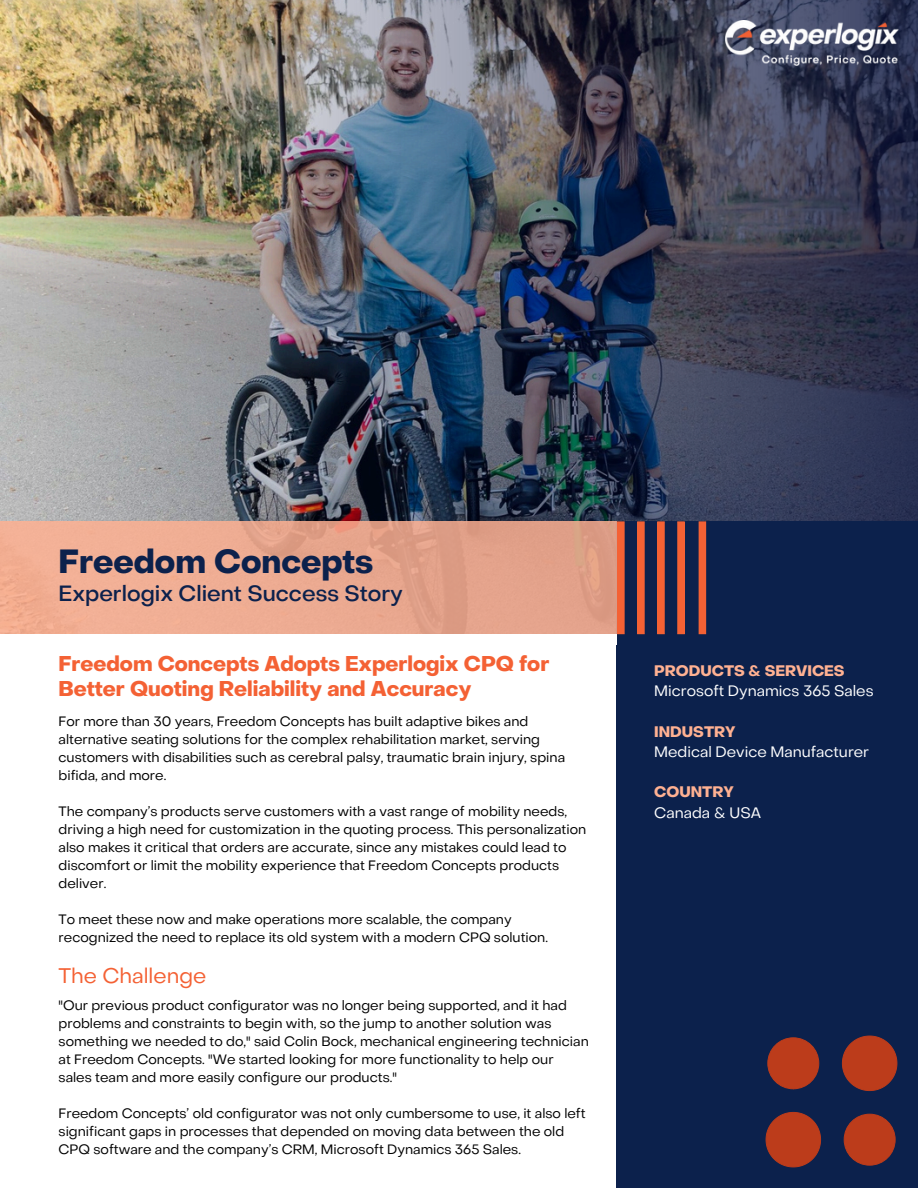
<style>
.page{position:relative;width:918px;height:1188px;background:#fff}
.page>*{position:absolute;margin:0;border:0;box-sizing:border-box;transform-origin:0 0}
.t1{font:700 33px "Object Sans";color:#0c214c}
.t2{font:500 21.75px "Object Sans";color:#0c214c}
.t3{font:700 21px/24.8px "Object Sans";color:#f46134}
.t4{font:21px "Object Sans";color:#f46134}
.t5{font:15px "Object Sans";color:#fff}
.t6{font:700 15px "Object Sans";color:#ffb192}
.t7{font:13.5px/18px "Object Sans";color:#000}
</style>
<div class="page">
<img style="left:0;top:0;width:918px;height:522px">
<img style="left:726px;top:20px;width:172px;height:45px">
<div style="left:617px;top:522px;width:301px;height:666px;background:#0c214c"></div>
<div style="left:0;top:522px;width:617px;height:112px;background:linear-gradient(to right,#f6b297,#dd9d86)"></div>
<div style="left:618px;top:522px;width:6px;height:112px;background:#f46134"></div>
<div style="left:617px;top:522px;width:7px;height:112px;border:1px solid #f46134"></div>
<div style="left:638px;top:522px;width:6px;height:112px;background:#f46134"></div>
<div style="left:637px;top:522px;width:8px;height:112px;border:1px solid #f46134"></div>
<div style="left:658px;top:522px;width:6px;height:112px;background:#f46134"></div>
<div style="left:657px;top:522px;width:8px;height:112px;border:1px solid #f46134"></div>
<div style="left:678px;top:522px;width:6px;height:112px;background:#f46134"></div>
<div style="left:677px;top:522px;width:8px;height:112px;border:1px solid #f46134"></div>
<div style="left:699px;top:522px;width:7px;height:112px;background:#f46134"></div>
<svg style="left:842px;top:1036px;width:55px;height:55px"></svg>
<div style="left:844px;top:1114px;width:51px;height:51px;background:#bc3c1b;border-radius:50%"></div>
<div style="left:844px;top:1114px;width:52px;height:52px;border:1px solid #bc3c1b;border-radius:50%"></div>
<div style="left:768px;top:1038px;width:51px;height:51px;background:#bc3c1b;border-radius:50%"></div>
<div style="left:767px;top:1037px;width:52px;height:52px;border:1px solid #bc3c1b;border-radius:50%"></div>
<svg style="left:766px;top:1112px;width:55px;height:55px"></svg>
<p class="t1" style="left:59px;top:548px;width:316px">Freedom Concepts</p>
<p class="t2" style="left:59px;top:585px;width:346px">Experlogix Client Success Story</p>
<h3 class="t3" style="left:59px;top:654px;width:492px">Freedom Concepts Adopts Experlogix CPQ for<br>Better Quoting Reliability and Accuracy</h3>
<h3 class="t7" style="left:59px;top:713px;width:508px">For more than 30 years, Freedom Concepts has built adaptive bikes and alternative seating solutions for the complex rehabilitation market, serving customers with disabilities such as cerebral palsy, traumatic brain injury, spina bifida, and more.</h3>
<h3 class="t7" style="left:59px;top:803px;width:529px">The company’s products serve customers with a vast range of mobility needs, driving a high need for customization in the quoting process. This personalization also makes it critical that orders are accurate, since any mistakes could lead to discomfort or limit the mobility experience that Freedom Concepts products deliver.</h3>
<h3 class="t7" style="left:59px;top:911px;width:491px">To meet these now and make operations more scalable, the company recognized the need to replace its old system with a modern CPQ solution.</h3>
<h3 class="t4" style="left:59px;top:968px;width:149px">The Challenge</h3>
<h3 class="t7" style="left:59px;top:996px;width:532px">"Our previous product configurator was no longer being supported, and it had problems and constraints to begin with, so the jump to another solution was something we needed to do," said Colin Bock, mechanical engineering technician at Freedom Concepts. "We started looking for more functionality to help our sales team and more easily configure our products."</h3>
<h3 class="t7" style="left:59px;top:1106px;width:529px">Freedom Concepts’ old configurator was not only cumbersome to use, it also left significant gaps in processes that depended on moving data between the old<br>CPQ software and the company’s CRM, Microsoft Dynamics 365 Sales.</h3>
<h2 class="t6" style="left:654px;top:665px;width:192px">PRODUCTS &amp; SERVICES</h2>
<p class="t5" style="left:654px;top:685px;width:221px">Microsoft Dynamics 365 Sales</p>
<p class="t6" style="left:654px;top:725px;width:83px">INDUSTRY</p>
<p class="t5" style="left:654px;top:746px;width:216px">Medical Device Manufacturer</p>
<p class="t6" style="left:654px;top:786px;width:81px">COUNTRY</p>
<p class="t5" style="left:654px;top:807px;width:108px">Canada &amp; USA</p>
</div>
